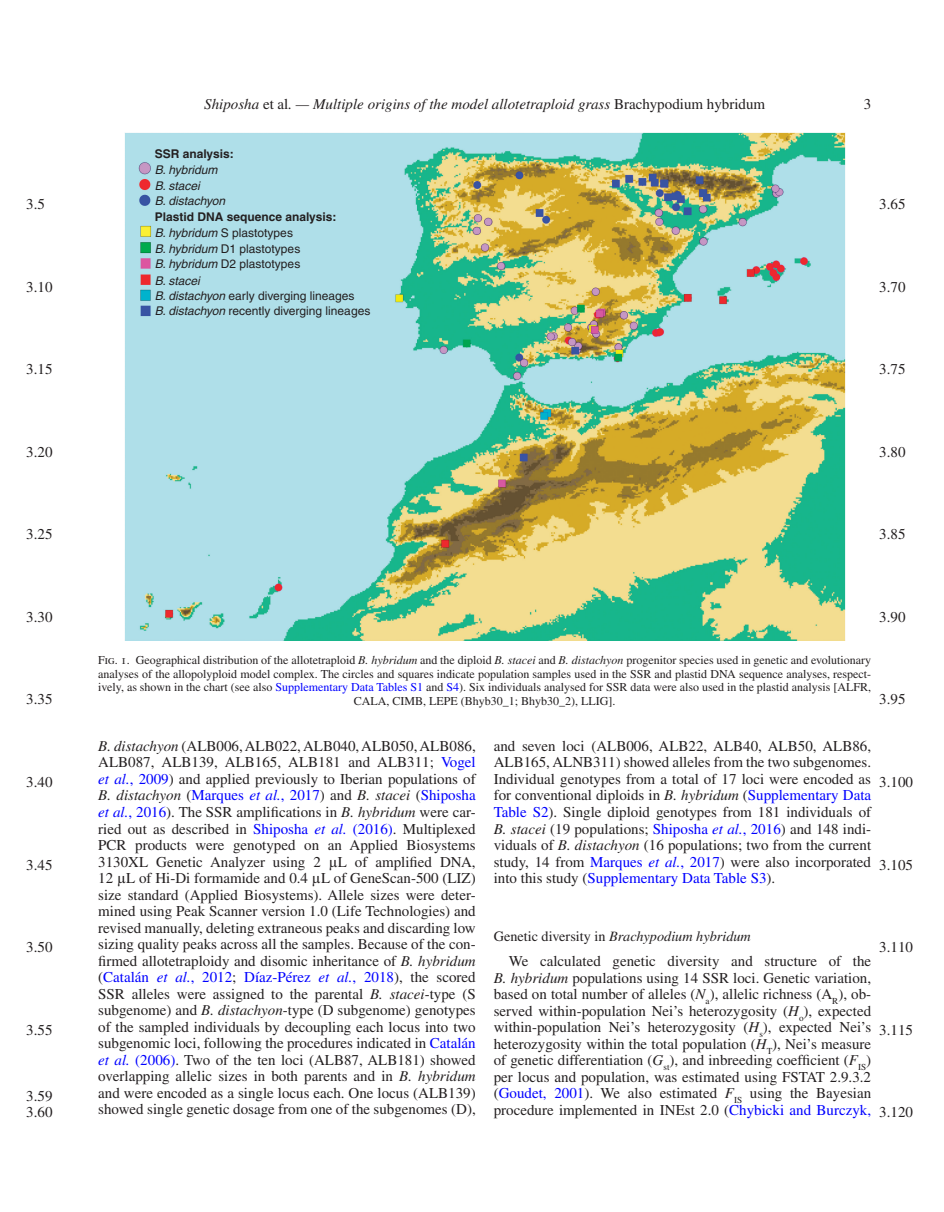
<style>
.page{position:relative;width:944px;height:1212px;background:#fff}
.page>*{position:absolute;margin:0;border:0;box-sizing:border-box;transform-origin:0 0}
.t1{font:15px/16.5px "Times LT Std";color:#231f20;text-align:justify}
.t2{font:italic 15px "Times LT Std";color:#231f20}
.t3{font:italic 14.25px "Times LT Std";color:#231f20}
.t4{font:12px/13.5px "Times LT Std";color:#231f20;text-align:center}
.t5{font:12px/15.8px "Helvetica";color:#231f20}
.t6{font:700 12px "Helvetica";color:#231f20}
.t7{font:italic 12px/15.6px "Helvetica";color:#231f20}
.s1{font-style:normal}
.s2{font-style:italic}
.s3{color:#00f}
.s4{font-style:italic;color:#00f}
.s5{font-family:"Gandhari Unicode"}
</style>
<div class="page">
<img style="left:124px;top:133px;width:721px;height:508px">
<p class="t2" style="left:204px;top:95px;width:562px">Shiposha <span class="s1">et al</span>. — Multiple origins of the model allotetraploid grass <span class="s1">Brachypodium hybridum</span></p>
<p class="t1" style="left:863px;top:95px;width:9px">3</p>
<p class="t6" style="left:155px;top:146px;width:81px">SSR analysis:</p>
<p class="t1" style="left:26px;top:196px;width:20px">3.5</p>
<p class="t1" style="left:26px;top:278px;width:28px">3.10</p>
<p class="t7" style="left:155px;top:161px;width:72px">B. hybridum<br>B. stacei<br>B. distachyon</p>
<p class="t5" style="left:155px;top:224px;width:147px"><span class="s2">B. hybridum</span> S plastotypes<br><span class="s2">B. hybridum</span> D1 plastotypes<br><span class="s2">B. hybridum</span> D2 plastotypes</p>
<p class="t5" style="left:155px;top:273px;width:217px"><span class="s2">B. stacei<br>B. distachyon</span> early diverging lineages<br><span class="s2">B. distachyon</span> recently diverging lineages</p>
<p class="t6" style="left:155px;top:209px;width:183px">Plastid DNA sequence analysis:</p>
<p class="t1" style="left:879px;top:196px;width:28px">3.65</p>
<p class="t1" style="left:879px;top:278px;width:28px">3.70</p>
<p class="t1" style="left:26px;top:361px;width:28px">3.15</p>
<p class="t1" style="left:879px;top:361px;width:28px">3.75</p>
<p class="t1" style="left:26px;top:443px;width:28px">3.20</p>
<p class="t1" style="left:879px;top:443px;width:28px">3.80</p>
<p class="t1" style="left:26px;top:526px;width:28px">3.25</p>
<p class="t1" style="left:879px;top:526px;width:28px">3.85</p>
<p class="t1" style="left:26px;top:608px;width:28px">3.30</p>
<p class="t1" style="left:879px;top:608px;width:28px">3.90</p>
<p class="t1" style="left:26px;top:691px;width:28px">3.35</p>
<p class="t4" style="left:98px;top:653px;width:774px">Fig. 1. Geographical distribution of the allotetraploid <span class="s2">B. hybridum</span> and the diploid <span class="s2">B. stacei</span> and <span class="s2">B. distachyon</span> progenitor species used in genetic and evolutionary analyses of the allopolyploid model complex. The circles and squares indicate population samples used in the SSR and plastid DNA sequence analyses, respect&shy;ively, as shown in the chart (see also <span class="s3">Supplementary Data Tables S1</span> and <span class="s3">S4</span>). Six individuals analysed for SSR data were also used in the plastid analysis [ALFR, CALA, CIMB, LEPE (Bhyb30_1; Bhyb30_2), LLIG].</p>
<p class="t1" style="left:879px;top:691px;width:28px">3.95</p>
<p class="t1" style="left:26px;top:773px;width:28px">3.40</p>
<p class="t1" style="left:26px;top:856px;width:28px">3.45</p>
<p class="t1" style="left:26px;top:938px;width:28px">3.50</p>
<p class="t1" style="left:26px;top:1021px;width:28px">3.55</p>
<p class="t1" style="left:26px;top:1087px;width:28px">3.59<br>3.60</p>
<p class="t1" style="left:98px;top:737px;width:379px"><span class="s2">B. distachyon</span> (ALB006, ALB022, ALB040, ALB050, ALB086, ALB087, ALB139, ALB165, ALB181 and ALB311; <span class="s3">Vogel </span><span class="s4">et al.</span><span class="s3">, 2009</span>) and applied previously to Iberian populations of <span class="s2">B. distachyon</span> (<span class="s3">Marques</span> <span class="s4">et al.</span><span class="s3">, 2017</span>) and <span class="s2">B. stacei</span> (<span class="s3">Shiposha </span><span class="s4">et al.</span><span class="s3">, 2016</span>). The SSR amplifications in <span class="s2">B. hybridum</span> were car&shy;ried out as described in <span class="s3">Shiposha</span> <span class="s4">et al.</span> <span class="s3">(2016)</span>. Multiplexed PCR products were genotyped on an Applied Biosystems 3130XL Genetic Analyzer using 2 <span class="s5">μ</span>L of amplified DNA, 12 <span class="s5">μ</span>L of Hi-Di formamide and 0.4 <span class="s5">μ</span>L of GeneScan-500 (LIZ) size standard (Applied Biosystems). Allele sizes were deter&shy;mined using Peak Scanner version 1.0 (Life Technologies) and revised manually, deleting extraneous peaks and discarding low sizing quality peaks across all the samples. Because of the con&shy;firmed allotetraploidy and disomic inheritance of <span class="s2">B. hybridum </span>(<span class="s3">Catalán</span> <span class="s4">et al.</span><span class="s3">, 2012</span>; <span class="s3">Díaz-Pérez</span> <span class="s4">et al.</span><span class="s3">, 2018</span>), the scored SSR alleles were assigned to the parental <span class="s2">B. stacei</span>-type (S subgenome) and <span class="s2">B. distachyon</span>-type (D subgenome) genotypes of the sampled individuals by decoupling each locus into two subgenomic loci, following the procedures indicated in <span class="s3">Catalán </span><span class="s4">et al.</span> <span class="s3">(2006)</span>. Two of the ten loci (ALB87, ALB181) showed overlapping allelic sizes in both parents and in <span class="s2">B. hybridum </span>and were encoded as a single locus each. One locus (ALB139) showed single genetic dosage from one of the subgenomes (D),</p>
<p class="t1" style="left:493px;top:737px;width:379px">and seven loci (ALB006, ALB22, ALB40, ALB50, ALB86, ALB165, ALNB311) showed alleles from the two subgenomes.<br>Individual genotypes from a total of 17 loci were encoded as for conventional diploids in <span class="s2">B. hybridum</span> (<span class="s3">Supplementary Data Table S2</span>). Single diploid genotypes from 181 individuals of <span class="s2">B. stacei</span> (19 populations; <span class="s3">Shiposha</span> <span class="s4">et al.</span><span class="s3">, 2016</span>) and 148 indi&shy;viduals of <span class="s2">B. distachyon</span> (16 populations; two from the current study, 14 from <span class="s3">Marques</span> <span class="s4">et al.</span><span class="s3">, 2017</span>) were also incorporated into this study (<span class="s3">Supplementary Data Table S3</span>).</p>
<p class="t1" style="left:879px;top:773px;width:35px">3.100</p>
<p class="t1" style="left:879px;top:856px;width:35px">3.105</p>
<p class="t3" style="left:494px;top:928px;width:259px"><span class="s1">Genetic diversity in</span> Brachypodium hybridum</p>
<p class="t1" style="left:493px;top:952px;width:379px;text-indent:15px">We calculated genetic diversity and structure of the <span class="s2">B. hybridum</span> populations using 14 SSR loci. Genetic variation, based on total number of alleles (<span class="s2">N</span><sub>a</sub>), allelic richness (A<sub>R</sub>), ob&shy;served within-population Nei’s heterozygosity (<span class="s2">H</span><sub>o</sub>), expected within-population Nei’s heterozygosity (<span class="s2">H</span><sub>s</sub>), expected Nei’s heterozygosity within the total population (<span class="s2">H</span><sub>T</sub>), Nei’s measure of genetic differentiation (<span class="s2">G</span><sub>st</sub>), and inbreeding coefficient (<span class="s2">F</span><sub>IS</sub>) per locus and population, was estimated using FSTAT 2.9.3.2 (<span class="s3">Goudet, 2001</span>). We also estimated <span class="s2">F</span><sub>IS</sub> using the Bayesian procedure implemented in INEst 2.0 (<span class="s3">Chybicki and Burczyk,</span></p>
<p class="t1" style="left:879px;top:938px;width:35px">3.110</p>
<p class="t1" style="left:879px;top:1021px;width:35px">3.115</p>
<p class="t1" style="left:879px;top:1103px;width:35px">3.120</p>
</div>
